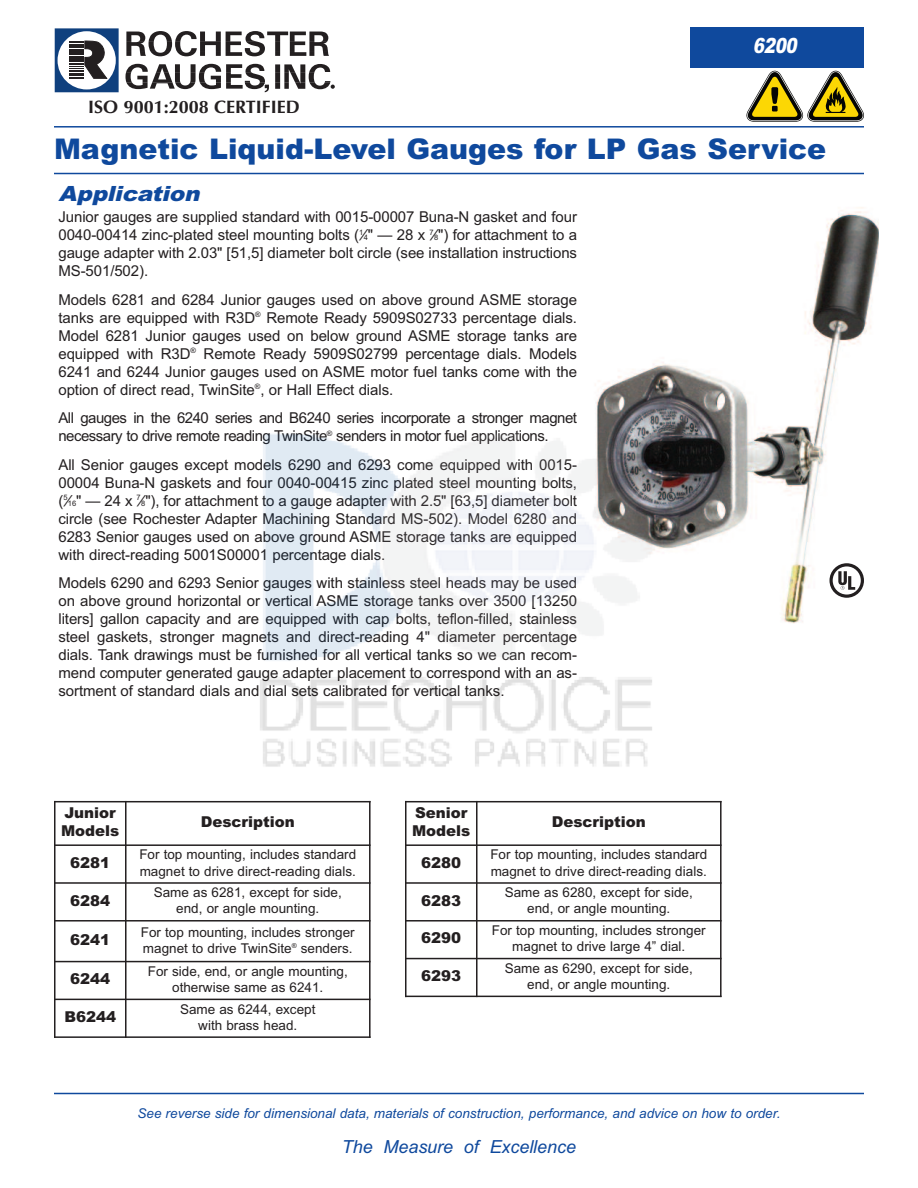
<style>
.page{position:relative;width:918px;height:1188px;background:#fff}
.page>*{position:absolute;margin:0;border:0;box-sizing:border-box;transform-origin:0 0}
.t1{font:900 28.5px "Arial";color:#0f499d}
.t2{font:italic 900 21px "Arial";color:#0f499d;scale:1.1 1}
.t3{font:italic 900 21px "Arial";color:#fff;scale:.8 1}
.t4{font:italic 18px "Arial";letter-spacing:-.005em;color:#0f499d}
.t5{font:700 18px "Optima";color:#231f20}
.t6{font:15px/18px "Arial";letter-spacing:-.005em;color:#231f20;text-align:justify}
.t7{font:15px/18px "Arial";letter-spacing:-.035em;color:#231f20}
.t8{font:900 15px/18px "Arial";color:#231f20}
.t9{font:13.5px/16.2px "Arial";color:#231f20;text-align:center}
.t10{font:italic 13.5px "Arial";color:#0f499d}
.s1{font-size:7.5px}
</style>
<div class="page">
<svg style="left:55px;top:28px;width:64px;height:64px"></svg>
<svg style="left:125px;top:31px;width:210px;height:61px"></svg>
<div style="left:690px;top:27px;width:174px;height:41px;background:#0f499d"></div>
<hr style="left:54px;top:126px;width:810px;height:2px;background:#0f499d">
<hr style="left:54px;top:1093px;width:810px;height:1px;background:#0f499d">
<svg style="left:746px;top:71px;width:118px;height:51px"></svg>
<img style="left:595px;top:207px;width:284px;height:417px">
<svg style="left:830px;top:563px;width:34px;height:35px"></svg>
<hr style="left:54px;top:801px;width:2px;height:237px;background:#231f20">
<hr style="left:125px;top:801px;width:2px;height:237px;background:#231f20">
<hr style="left:369px;top:801px;width:2px;height:237px;background:#231f20">
<hr style="left:54px;top:801px;width:317px;height:1px;background:#231f20">
<hr style="left:54px;top:844px;width:317px;height:2px;background:#231f20">
<hr style="left:54px;top:882px;width:317px;height:2px;background:#231f20">
<hr style="left:54px;top:920px;width:317px;height:2px;background:#231f20">
<hr style="left:54px;top:961px;width:317px;height:1px;background:#231f20">
<hr style="left:54px;top:999px;width:317px;height:1px;background:#231f20">
<hr style="left:54px;top:1036px;width:317px;height:2px;background:#231f20">
<hr style="left:405px;top:801px;width:1px;height:196px;background:#231f20">
<hr style="left:476px;top:801px;width:2px;height:196px;background:#231f20">
<hr style="left:720px;top:801px;width:2px;height:196px;background:#231f20">
<hr style="left:405px;top:801px;width:317px;height:1px;background:#231f20">
<hr style="left:405px;top:844px;width:317px;height:2px;background:#231f20">
<hr style="left:405px;top:882px;width:317px;height:2px;background:#231f20">
<hr style="left:405px;top:920px;width:317px;height:2px;background:#231f20">
<hr style="left:405px;top:958px;width:317px;height:1px;background:#231f20">
<hr style="left:405px;top:996px;width:317px;height:1px;background:#231f20">
<hr style="left:54px;top:173px;width:810px;height:1px;background:#0f499d">
<img style="left:260px;top:404px;width:429px;height:363px">
<p class="t5" style="left:88px;top:96px;width:213px">ISO 9001:2008 CERTIFIED</p>
<h2 class="t3" style="left:753px;top:34px;width:63px">6200</h2>
<h1 class="t1" style="left:54px;top:132px;width:774px">Magnetic Liquid-Level Gauges for LP Gas Service</h1>
<h2 class="t2" style="left:58px;top:182px;width:136px">Application</h2>
<p class="t6" style="left:58px;top:208px;width:520px">Junior gauges are supplied standard with 0015-00007 Buna-N gasket and four 0040-00414 zinc-plated steel mounting bolts (<sup>1</sup>⁄<span class="s1">4</span>" — 28 x <sup>7</sup>⁄<span class="s1">8</span>") for attachment to a gauge adapter with 2.03" [51,5] diameter bolt circle (see installation instructions MS-501/502).</p>
<p class="t6" style="left:58px;top:291px;width:520px">Models 6281 and 6284 Junior gauges used on above ground ASME storage tanks are equipped with R3D<sup>®</sup> Remote Ready 5909S02733 percentage dials.<br>Model 6281 Junior gauges used on below ground ASME storage tanks are equipped with R3D<sup>®</sup> Remote Ready 5909S02799 percentage dials. Models 6241 and 6244 Junior gauges used on ASME motor fuel tanks come with the option of direct read, TwinSite<sup>®</sup>, or Hall Effect dials.</p>
<p class="t7" style="left:58px;top:409px;width:520px">All gauges in the 6240 series and B6240 series incorporate a stronger magnet necessary to drive remote reading TwinSite<sup>®</sup> senders in motor fuel applications.</p>
<p class="t6" style="left:58px;top:456px;width:520px">All Senior gauges except models 6290 and 6293 come equipped with 0015- 00004 Buna-N gaskets and four 0040-00415 zinc plated steel mounting bolts, (<sup>5</sup>⁄<span class="s1">16</span>" — 24 x <sup>7</sup>⁄<span class="s1">8</span>"), for attachment to a gauge adapter with 2.5" [63,5] diameter bolt circle (see Rochester Adapter Machining Standard MS-502). Model 6280 and 6283 Senior gauges used on above ground ASME storage tanks are equipped with direct-reading 5001S00001 percentage dials.</p>
<p class="t6" style="left:58px;top:574px;width:520px">Models 6290 and 6293 Senior gauges with stainless steel heads may be used on above ground horizontal or vertical ASME storage tanks over 3500 [13250 liters] gallon capacity and are equipped with cap bolts, teflon-filled, stainless steel gaskets, stronger magnets and direct-reading 4" diameter percentage dials. Tank drawings must be furnished for all vertical tanks so we can recom&shy;mend computer generated gauge adapter placement to correspond with an as&shy;sortment of standard dials and dial sets calibrated for vertical tanks.</p>
<p class="t8" style="left:61px;top:804px;width:60px">Junior<br>Models</p>
<p class="t8" style="left:201px;top:813px;width:96px">Description</p>
<p class="t8" style="left:70px;top:854px;width:42px">6281</p>
<p class="t9" style="left:139px;top:847px;width:218px;text-align:left">For top mounting, includes standard magnet to drive direct-reading dials.</p>
<p class="t8" style="left:70px;top:891px;width:42px">6284</p>
<p class="t9" style="left:154px;top:885px;width:189px">Same as 6281, except for side, end, or angle mounting.</p>
<p class="t8" style="left:70px;top:931px;width:42px">6241</p>
<p class="t9" style="left:141px;top:924px;width:215px;text-align:left">For top mounting, includes stronger magnet to drive TwinSite<sup>®</sup> senders.</p>
<p class="t8" style="left:70px;top:970px;width:42px">6244</p>
<p class="t9" style="left:148px;top:963px;width:202px">For side, end, or angle mounting, otherwise same as 6241.</p>
<p class="t8" style="left:64px;top:1008px;width:53px">B6244</p>
<p class="t9" style="left:180px;top:1001px;width:137px">Same as 6244, except with brass head.</p>
<p class="t8" style="left:412px;top:804px;width:60px">Senior<br>Models</p>
<p class="t8" style="left:552px;top:813px;width:96px">Description</p>
<p class="t8" style="left:421px;top:854px;width:42px">6280</p>
<p class="t9" style="left:490px;top:847px;width:218px;text-align:left">For top mounting, includes standard magnet to drive direct-reading dials.</p>
<p class="t8" style="left:421px;top:891px;width:42px">6283</p>
<p class="t9" style="left:505px;top:885px;width:189px">Same as 6280, except for side, end, or angle mounting.</p>
<p class="t8" style="left:421px;top:929px;width:42px">6290</p>
<p class="t9" style="left:492px;top:922px;width:215px">For top mounting, includes stronger magnet to drive large 4” dial.</p>
<p class="t8" style="left:421px;top:967px;width:42px">6293</p>
<p class="t9" style="left:505px;top:960px;width:189px">Same as 6290, except for side, end, or angle mounting.</p>
<p class="t10" style="left:138px;top:1106px;width:644px">See reverse side for dimensional data, materials of construction, performance, and advice on how to order.</p>
<p class="t4" style="left:342px;top:1136px;width:236px">The Measure of Excellence</p>
</div>
